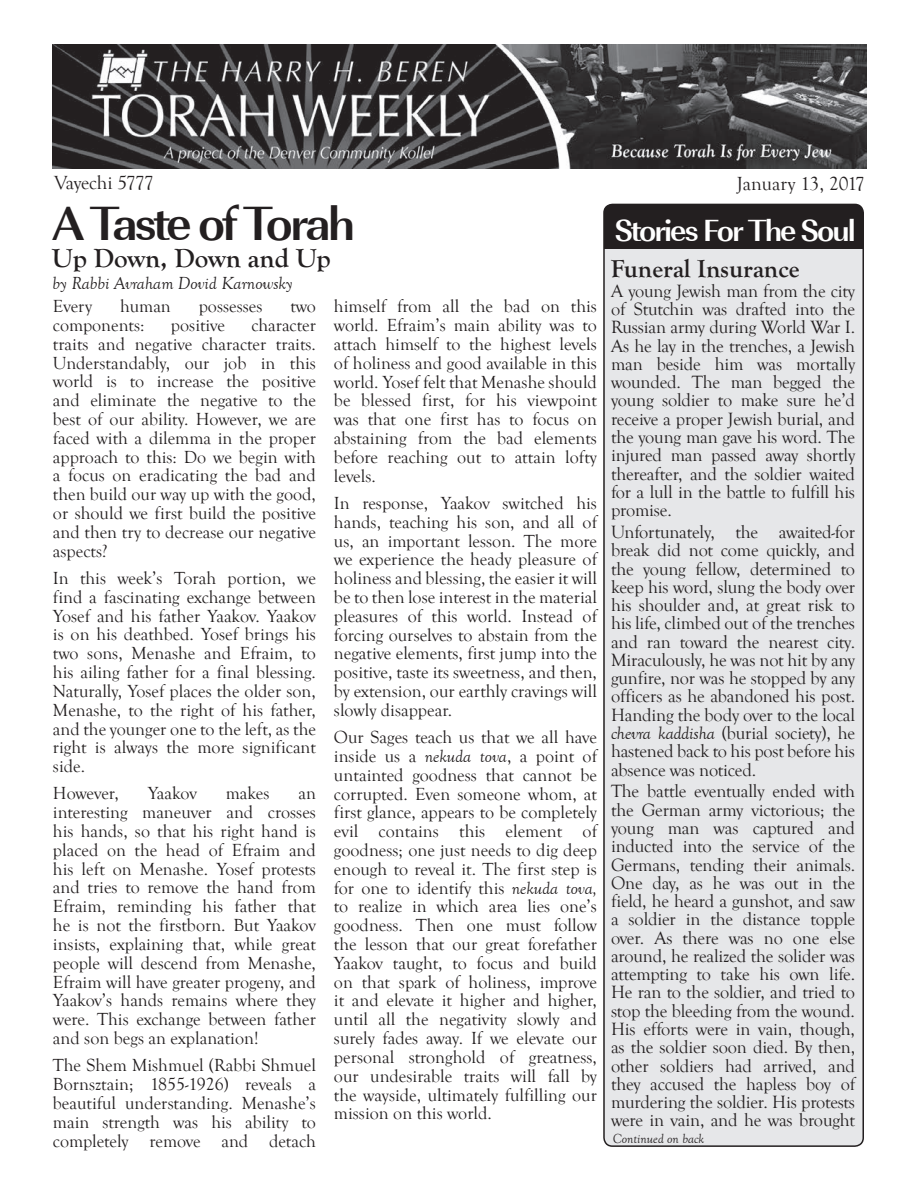
<style>
.page{position:relative;width:918px;height:1188px;background:#fff}
.page>*{position:absolute;margin:0;border:0;box-sizing:border-box;transform-origin:0 0}
.t1{font:700 49.5px "URW Imperial T";letter-spacing:-.06em;color:#231f20}
.t2{font:700 31.5px "URW Imperial T";letter-spacing:-.06em;color:#fff}
.t3{font:700 27px "Goudy Old Style T";color:#231f20}
.t4{font:700 25.5px "Goudy Old Style T";color:#231f20}
.t5{font:19.5px "Goudy Old Style T";letter-spacing:-.01em;color:#231f20}
.t6{font:18.3px/18.3px "Goudy Old Style T";letter-spacing:-.01em;color:#231f20;text-align:justify}
.t7{font:18px/18.8px "Goudy Old Style T";color:#231f20;text-align:justify}
.t8{font:italic 18px "Goudy Old Style T";color:#231f20}
.t9{font:italic 13.5px "Goudy Old Style T";color:#231f20}
.s1{font-style:italic}
</style>
<div class="page">
<div style="left:604px;top:204px;width:259px;height:942px;background:#e6e7e9;border-radius:9px"></div>
<div style="left:604px;top:204px;width:259px;height:45px;background:#231f20"></div>
<div style="left:603px;top:204px;width:261px;height:943px;border:2px solid #231f20;border-radius:9px"></div>
<img style="left:52px;top:44px;width:814px;height:124px">
<p class="t5" style="left:54px;top:172px;width:101px">Vayechi 5777</p>
<p class="t5" style="left:737px;top:173px;width:130px">January 13, 2017</p>
<h1 class="t1" style="left:53px;top:194px;width:304px">A Taste of Torah</h1>
<h2 class="t2" style="left:615px;top:212px;width:243px">Stories For The Soul</h2>
<h3 class="t3" style="left:52px;top:243px;width:281px">Up Down, Down and Up</h3>
<p class="t8" style="left:53px;top:273px;width:242px">by Rabbi Avraham Dovid Karnowsky</p>
<p class="t7" style="left:53px;top:297px;width:41px">Every</p>
<p class="t7" style="left:120px;top:297px;width:52px">human</p>
<p class="t7" style="left:199px;top:297px;width:65px">possesses</p>
<p class="t7" style="left:290px;top:297px;width:27px">two</p>
<p class="t7" style="left:53px;top:316px;width:93px">components:</p>
<p class="t7" style="left:171px;top:316px;width:56px">positive</p>
<p class="t7" style="left:53px;top:316px;width:265px;text-indent:199px">character traits and negative character traits.<br>Understandably, our job in this world is to increase the positive and eliminate the negative to the best of our ability. However, we are faced with a dilemma in the proper approach to this: Do we begin with a focus on eradicating the bad and then build our way up with the good, or should we first build the positive and then try to decrease our negative aspects?</p>
<p class="t7" style="left:53px;top:569px;width:265px">In this week’s Torah portion, we find a fascinating exchange between Yosef and his father Yaakov. Yaakov is on his deathbed. Yosef brings his two sons, Menashe and Efraim, to his ailing father for a final blessing.<br>Naturally, Yosef places the older son, Menashe, to the right of his father, and the younger one to the left, as the right is always the more significant side.</p>
<p class="t7" style="left:53px;top:785px;width:67px">However,</p>
<p class="t7" style="left:148px;top:785px;width:51px">Yaakov</p>
<p class="t7" style="left:226px;top:785px;width:45px">makes</p>
<p class="t7" style="left:53px;top:785px;width:265px;text-indent:246px">an interesting maneuver and crosses his hands, so that his right hand is placed on the head of Efraim and his left on Menashe. Yosef protests and tries to remove the hand from Efraim, reminding his father that he is not the firstborn. But Yaakov insists, explaining that, while great people will descend from Menashe, Efraim will have greater progeny, and Yaakov’s hands remains where they were. This exchange between father and son begs an explanation!</p>
<p class="t7" style="left:53px;top:1056px;width:265px">The Shem Mishmuel (Rabbi Shmuel Bornsztain; 1855-1926) reveals a beautiful understanding. Menashe’s main strength was his ability to completely remove and detach</p>
<p class="t7" style="left:334px;top:297px;width:265px">himself from all the bad on this world. Efraim’s main ability was to attach himself to the highest levels of holiness and good available in this world. Yosef felt that Menashe should be blessed first, for his viewpoint was that one first has to focus on abstaining from the bad elements before reaching out to attain lofty levels.</p>
<p class="t7" style="left:334px;top:494px;width:265px">In response, Yaakov switched his hands, teaching his son, and all of us, an important lesson. The more we experience the heady pleasure of holiness and blessing, the easier it will be to then lose interest in the material pleasures of this world. Instead of forcing ourselves to abstain from the negative elements, first jump into the positive, taste its sweetness, and then, by extension, our earthly cravings will slowly disappear.</p>
<p class="t7" style="left:334px;top:728px;width:265px">Our Sages teach us that we all have inside us a <span class="s1">nekuda tova</span>, a point of untainted goodness that cannot be corrupted. Even someone whom, at first glance, appears to be completely evil contains this element of goodness; one just needs to dig deep enough to reveal it. The first step is for one to identify this <span class="s1">nekuda tova, </span>to realize in which area lies one’s goodness. Then one must follow the lesson that our great forefather Yaakov taught, to focus and build on that spark of holiness, improve it and elevate it higher and higher, until all the negativity slowly and surely fades away. If we elevate our personal stronghold of greatness, our undesirable traits will fall by the wayside, ultimately fulfilling our mission on this world.</p>
<h3 class="t4" style="left:611px;top:254px;width:190px">Funeral Insurance</h3>
<p class="t6" style="left:611px;top:282px;width:246px">A young Jewish man from the city of Stutchin was drafted into the Russian army during World War I.<br>As he lay in the trenches, a Jewish man beside him was mortally wounded. The man begged the young soldier to make sure he’d receive a proper Jewish burial, and the young man gave his word. The injured man passed away shortly thereafter, and the soldier waited for a lull in the battle to fulfill his promise.</p>
<p class="t6" style="left:611px;top:523px;width:246px">Unfortunately, the awaited-for break did not come quickly, and the young fellow, determined to keep his word, slung the body over his shoulder and, at great risk to his life, climbed out of the trenches and ran toward the nearest city.<br>Miraculously, he was not hit by any gunfire, nor was he stopped by any officers as he abandoned his post.<br>Handing the body over to the local <span class="s1">chevra kaddisha</span> (burial society), he hastened back to his post before his absence was noticed.</p>
<p class="t6" style="left:611px;top:783px;width:246px">The battle eventually ended with the German army victorious; the young man was captured and inducted into the service of the Germans, tending their animals.<br>One day, as he was out in the field, he heard a gunshot, and saw a soldier in the distance topple over. As there was no one else around, he realized the solider was attempting to take his own life.<br>He ran to the soldier, and tried to stop the bleeding from the wound.<br>His efforts were in vain, though, as the soldier soon died. By then, other soldiers had arrived, and they accused the hapless boy of murdering the soldier. His protests were in vain, and he was brought</p>
<p class="t9" style="left:613px;top:1131px;width:93px">Continued on back</p>
</div>
